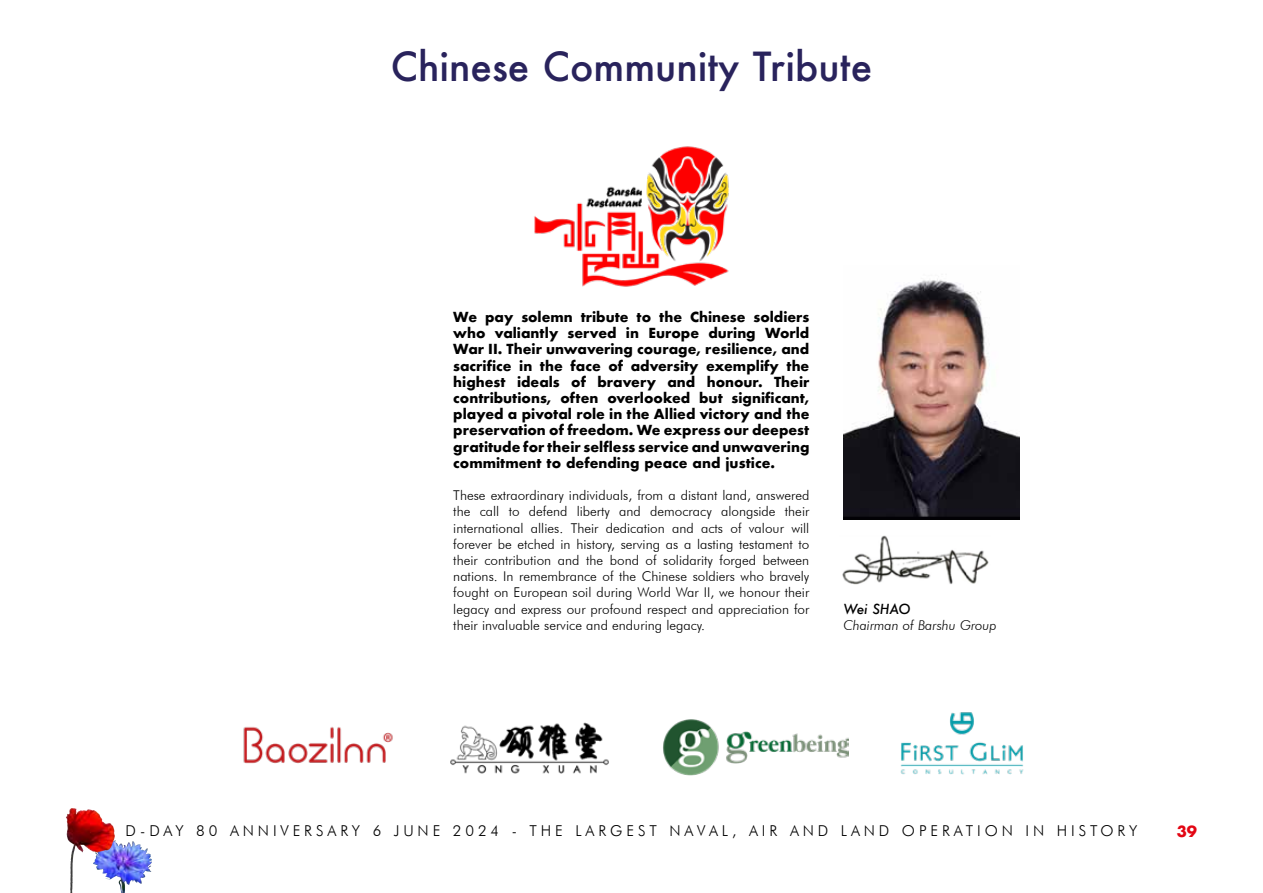
<style>
.page{position:relative;width:1263px;height:893px;background:#fff}
.page>*{position:absolute;margin:0;border:0;box-sizing:border-box;transform-origin:0 0}
.t1{font:500 39px "Futura";color:#29235c}
.t2{font:300 15px "Futura BT";letter-spacing:.26em;color:#000}
.t3{font:700 15px "Futura";color:#e30613}
.t4{font:300 13.5px/16.2px "Futura BT";color:#000;text-align:justify}
.t5{font:700 13.5px/16.2px "Futura";color:#000;text-align:justify}
.t6{font:italic 300 13.5px "Futura BT";color:#000}
.t7{font:italic 500 13.5px "Futura";color:#000}
</style>
<div class="page">
<svg style="left:102px;top:840px;width:13px;height:5px"></svg>
<img style="left:66px;top:808px;width:8px;height:53px">
<img style="left:843px;top:279px;width:177px;height:240px">
<img style="left:842px;top:535px;width:147px;height:50px">
<img style="left:534px;top:146px;width:195px;height:141px">
<img style="left:243px;top:726px;width:150px;height:38px">
<img style="left:450px;top:722px;width:159px;height:52px">
<img style="left:663px;top:719px;width:185px;height:57px">
<img style="left:900px;top:712px;width:124px;height:63px">
<h1 class="t1" style="left:391px;top:40px;width:483px">Chinese Community Tribute</h1>
<p class="t5" style="left:453px;top:309px;width:358px">We pay solemn tribute to the Chinese soldiers who valiantly served in Europe during World War II. Their unwavering courage, resilience, and sacrifice in the face of adversity exemplify the highest ideals of bravery and honour. Their contributions, often overlooked but significant, played a pivotal role in the Allied victory and the preservation of freedom. We express our deepest gratitude for their selfless service and unwavering commitment to defending peace and justice.</p>
<p class="t4" style="left:453px;top:487px;width:358px">These extraordinary individuals, from a distant land, answered the call to defend liberty and democracy alongside their international allies. Their dedication and acts of valour will forever be etched in history, serving as a lasting testament to their contribution and the bond of solidarity forged between nations. In remembrance of the Chinese soldiers who bravely fought on European soil during World War II, we honour their legacy and express our profound respect and appreciation for their invaluable service and enduring legacy.</p>
<p class="t7" style="left:843px;top:599px;width:69px">Wei SHAO</p>
<p class="t6" style="left:843px;top:617px;width:155px">Chairman of Barshu Group</p>
<p class="t2" style="left:125px;top:821px;width:1013px">D-DAY 80 ANNIVERSARY 6 JUNE 2024 - THE LARGEST NAVAL, AIR AND LAND OPERATION IN HISTORY</p>
<p class="t3" style="left:1177px;top:820px;width:22px">39</p>
</div>
